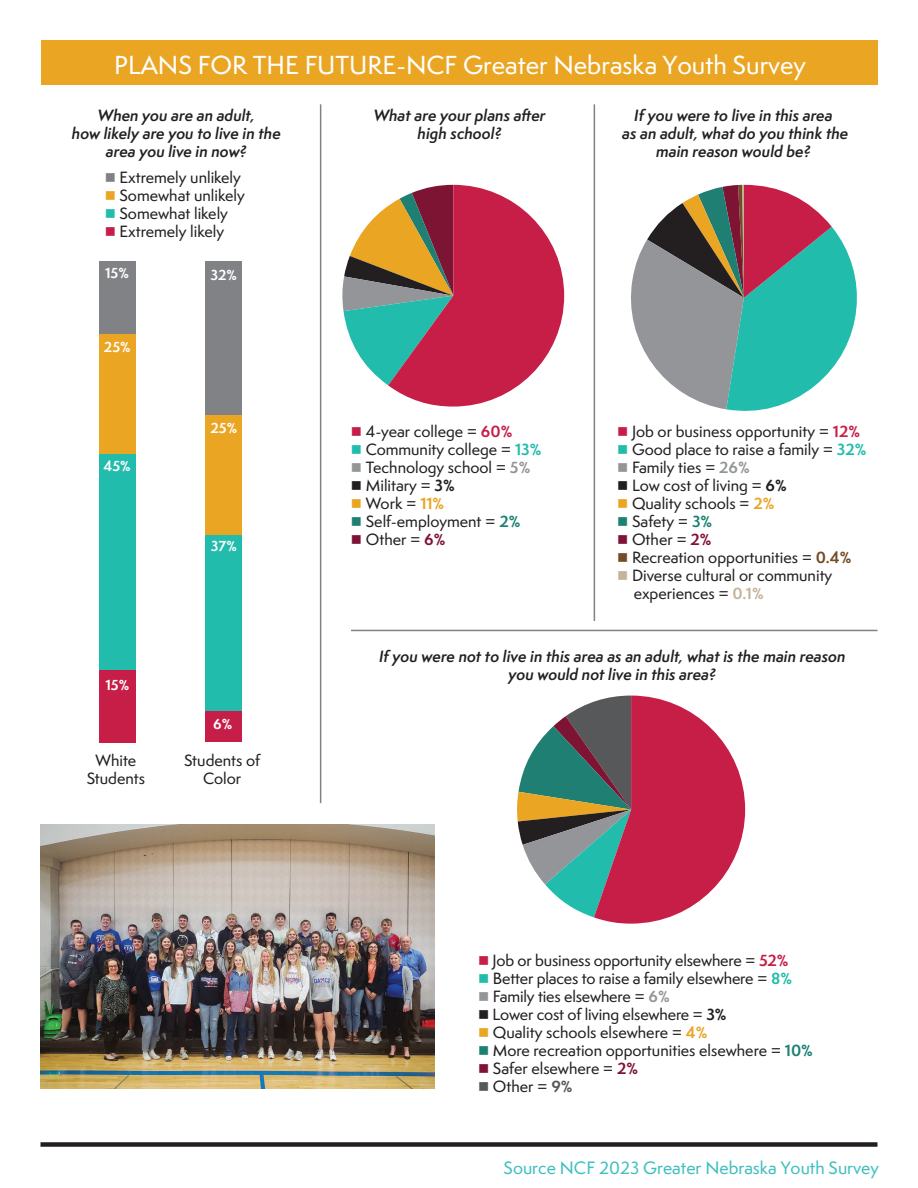
<style>
.page{position:relative;width:918px;height:1188px;background:#fff}
.page>*{position:absolute;margin:0;border:0;box-sizing:border-box;transform-origin:0 0}
.t1{font:500 24px "Semplicita Pro";color:#fff}
.t2{font:500 16.5px "Semplicita Pro";color:#40bfbf}
.t3{font:500 15px/18px "Semplicita Pro";color:#231f20;text-align:center}
.t4{font:italic 600 15px/18px "Semplicita Pro";color:#231f20;text-align:center}
.t5{font:700 13.5px "Semplicita Pro";color:#fff}
.s1{color:#818285}
.s2{color:#eaa523}
.s3{color:#22bcac}
.s4{color:#c61e48}
.s5{font-weight:700;color:#c71e48}
.s6{font-weight:700;color:#22bcac}
.s7{color:#939698}
.s8{font-weight:700;color:#939698}
.s9{font-weight:700}
.s10{font-weight:700;color:#eaa523}
.s11{color:#1c8173}
.s12{font-weight:700;color:#1c8173}
.s13{color:#7f1335}
.s14{font-weight:700;color:#7f1335}
.s15{color:#744c27}
.s16{font-weight:700;color:#744c27}
.s17{color:#c3b49b}
.s18{font-weight:700;color:#c3b49b}
.s19{color:#57585a}
.s20{font-weight:700;color:#57585a}
</style>
<div class="page">
<div style="left:41px;top:40px;width:837px;height:45px;background:#eaa523"></div>
<hr style="left:594px;top:104px;width:1px;height:517px;background:#818285">
<svg style="left:342px;top:185px;width:222px;height:222px"></svg>
<svg style="left:631px;top:185px;width:226px;height:226px"></svg>
<svg style="left:517px;top:696px;width:228px;height:228px"></svg>
<div style="left:40px;top:1142px;width:838px;height:5px;background:#231f20"></div>
<hr style="left:320px;top:104px;width:1px;height:699px;background:#818285">
<hr style="left:351px;top:630px;width:527px;height:1px;background:#818285">
<img style="left:41px;top:825px;width:394px;height:264px">
<div style="left:206px;top:535px;width:36px;height:177px;background:#22bcac"></div>
<div style="left:206px;top:712px;width:36px;height:30px;background:#c61e48"></div>
<div style="left:206px;top:262px;width:36px;height:153px;background:#818285"></div>
<div style="left:99px;top:454px;width:36px;height:216px;background:#22bcac"></div>
<div style="left:99px;top:262px;width:36px;height:72px;background:#818285"></div>
<div style="left:99px;top:670px;width:37px;height:72px;background:#c71e48"></div>
<div style="left:99px;top:334px;width:37px;height:120px;background:#eaa523"></div>
<div style="left:206px;top:415px;width:36px;height:120px;background:#eaa523"></div>
<h1 class="t1" style="left:114px;top:48px;width:693px">PLANS FOR THE FUTURE-NCF Greater Nebraska Youth Survey</h1>
<p class="t4" style="left:374px;top:106px;width:173px">What are your plans after high school?</p>
<p class="t4" style="left:72px;top:106px;width:210px">When you are an adult,<br>how likely are you to live in the area you live in now?</p>
<p class="t3" style="left:105px;top:169px;width:138px"><span class="s1">■</span> Extremely unlikely</p>
<p class="t3" style="left:105px;top:187px;width:142px"><span class="s2">■</span> Somewhat unlikely</p>
<p class="t3" style="left:105px;top:205px;width:125px"><span class="s3">■</span> Somewhat likely</p>
<p class="t3" style="left:105px;top:223px;width:121px"><span class="s4">■</span> Extremely likely</p>
<p class="t4" style="left:622px;top:106px;width:228px">If you were to live in this area<br>as an adult, what do you think the main reason would be?</p>
<p class="t5" style="left:105px;top:263px;width:25px">15%</p>
<p class="t5" style="left:104px;top:337px;width:28px">25%</p>
<p class="t5" style="left:103px;top:456px;width:29px">45%</p>
<p class="t5" style="left:105px;top:675px;width:25px">15%</p>
<p class="t5" style="left:210px;top:265px;width:28px">32%</p>
<p class="t5" style="left:210px;top:418px;width:28px">25%</p>
<p class="t5" style="left:211px;top:536px;width:28px">37%</p>
<p class="t5" style="left:213px;top:714px;width:21px">6%</p>
<p class="t3" style="left:87px;top:751px;width:60px">White<br>Students</p>
<p class="t3" style="left:184px;top:751px;width:78px">Students of<br>Color</p>
<p class="t3" style="left:351px;top:423px;width:163px"><span class="s4">■</span> 4-year college = <span class="s5">60%</span></p>
<p class="t3" style="left:351px;top:441px;width:192px"><span class="s3">■</span> Community college = <span class="s6">13%</span></p>
<p class="t3" style="left:351px;top:459px;width:181px"><span class="s7">■</span> Technology school = <span class="s8">5%</span></p>
<p class="t3" style="left:351px;top:477px;width:105px">■ Military = <span class="s9">3%</span></p>
<p class="t3" style="left:351px;top:495px;width:95px"><span class="s2">■</span> Work = <span class="s10">11%</span></p>
<p class="t3" style="left:351px;top:513px;width:171px"><span class="s11">■</span> Self-employment = <span class="s12">2%</span></p>
<p class="t3" style="left:351px;top:531px;width:96px"><span class="s13">■</span> Other = <span class="s14">6%</span></p>
<p class="t3" style="left:617px;top:423px;width:244px"><span class="s4">■</span> Job or business opportunity = <span class="s5">12%</span></p>
<p class="t3" style="left:617px;top:441px;width:251px"><span class="s3">■</span> Good place to raise a family = <span class="s6">32%</span></p>
<p class="t3" style="left:617px;top:459px;width:134px"><span class="s7">■</span> Family ties = <span class="s8">26%</span></p>
<p class="t3" style="left:617px;top:477px;width:171px">■ Low cost of living = <span class="s9">6%</span></p>
<p class="t3" style="left:617px;top:495px;width:159px"><span class="s2">■</span> Quality schools = <span class="s10">2%</span></p>
<p class="t3" style="left:617px;top:513px;width:97px"><span class="s11">■</span> Safety = <span class="s12">3%</span></p>
<p class="t3" style="left:617px;top:531px;width:96px"><span class="s13">■</span> Other = <span class="s14">2%</span></p>
<p class="t3" style="left:617px;top:549px;width:236px"><span class="s15">■</span> Recreation opportunities = <span class="s16">0.4%</span></p>
<p class="t3" style="left:634px;top:567px;width:200px;text-align:left;text-indent:-16px"><span class="s17">■</span> Diverse cultural or community experiences = <span class="s18">0.1%</span></p>
<p class="t4" style="left:379px;top:647px;width:468px">If you were not to live in this area as an adult, what is the main reason you would not live in this area?</p>
<p class="t3" style="left:478px;top:951px;width:312px"><span class="s4">■</span> Job or business opportunity elsewhere = <span class="s5">52%</span></p>
<p class="t3" style="left:478px;top:969px;width:316px"><span class="s3">■</span> Better places to raise a family elsewhere = <span class="s6">8%</span></p>
<p class="t3" style="left:478px;top:987px;width:193px"><span class="s7">■</span> Family ties elsewhere = <span class="s8">6%</span></p>
<p class="t3" style="left:478px;top:1005px;width:250px">■ Lower cost of living elsewhere = <span class="s9">3%</span></p>
<p class="t3" style="left:478px;top:1023px;width:231px"><span class="s2">■</span> Quality schools elsewhere = <span class="s10">4%</span></p>
<p class="t3" style="left:478px;top:1041px;width:336px"><span class="s11">■</span> More recreation opportunities elsewhere = <span class="s12">10%</span></p>
<p class="t3" style="left:478px;top:1059px;width:162px"><span class="s13">■</span> Safer elsewhere = <span class="s14">2%</span></p>
<p class="t3" style="left:478px;top:1077px;width:96px"><span class="s19">■</span> Other = <span class="s20">9%</span></p>
<p class="t2" style="left:504px;top:1156px;width:377px">Source NCF 2023 Greater Nebraska Youth Survey</p>
</div>
